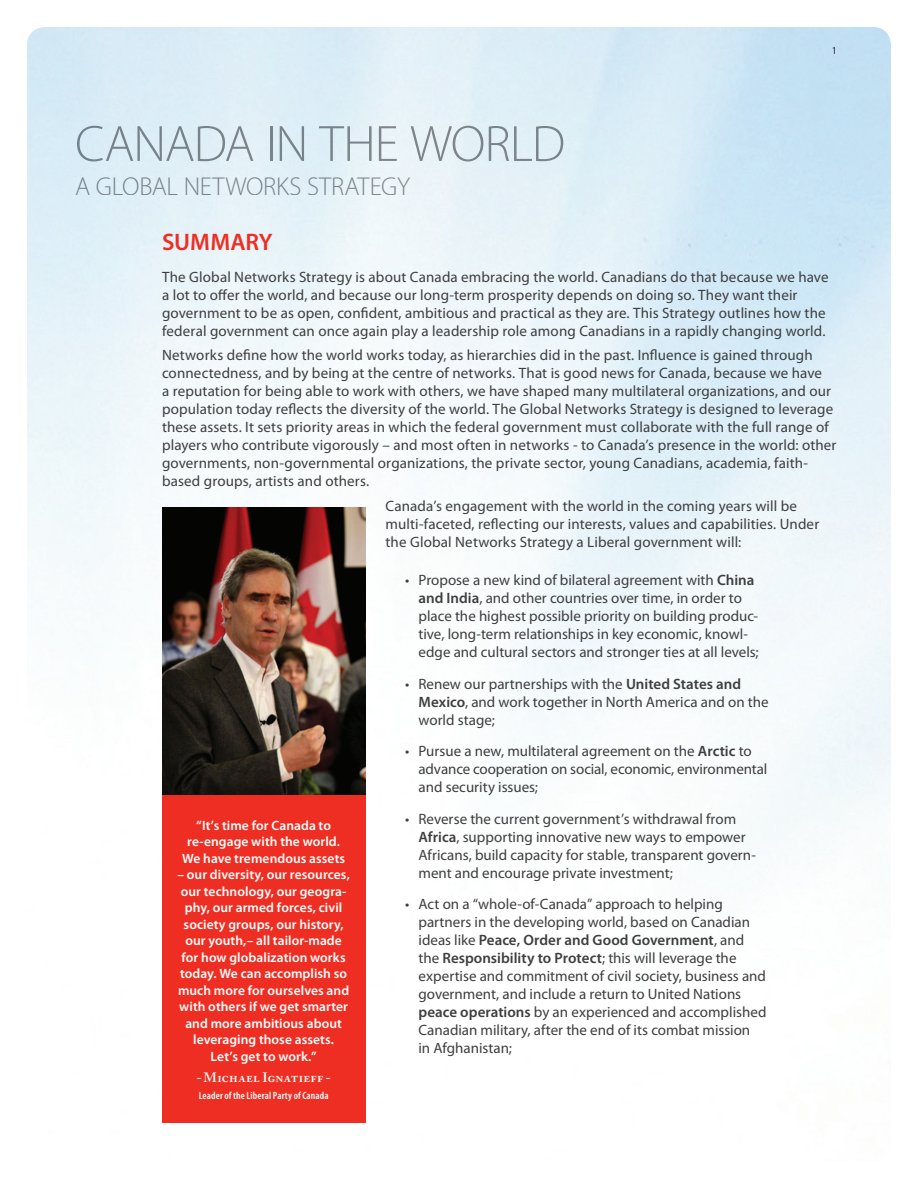
<style>
.page{position:relative;width:918px;height:1188px;background:#fff}
.page>*{position:absolute;margin:0;border:0;box-sizing:border-box;transform-origin:0 0}
.t1{font:300 51.45px "Myriad Pro";letter-spacing:-.02em;color:#8a8c8f}
.t2{font:300 25.95px "Myriad Pro";letter-spacing:-.01em;color:#8a8c8f}
.t3{font:600 24px "Myriad Pro";color:#ee2e22}
.t4{font:15px/18px "Myriad Pro";letter-spacing:.005em;color:#3e3e3f}
.t5{font:600 13.5px/16.5px "Myriad Pro";letter-spacing:.005em;color:#fff;text-align:center}
.t6{font:600 13.5px "Adobe Caslon Pro";letter-spacing:.02em;color:#fff}
.t7{font:600 condensed 10.5px "Myriad Pro";letter-spacing:.01em;color:#fff}
.t8{font:10.5px "Myriad Pro";color:#231f20}
.s1{font-weight:600}
</style>
<div class="page">
<img style="left:27px;top:27px;width:864px;height:1096px">
<img style="left:162px;top:508px;width:203px;height:288px">
<div style="left:162px;top:796px;width:203px;height:327px;background:#ee2e22"></div>
<h1 class="t1" style="left:75px;top:116px;width:492px">CANADA IN THE WORLD</h1>
<h2 class="t2" style="left:75px;top:172px;width:337px">A GLOBAL NETWORKS STRATEGY</h2>
<p class="t8" style="left:832px;top:45px;width:7px">1</p>
<h3 class="t3" style="left:162px;top:229px;width:112px">summary</h3>
<p class="t4" style="left:162px;top:268px;width:668px">The Global Networks Strategy is about Canada embracing the world. Canadians do that because we have a lot to offer the world, and because our long-term prosperity depends on doing so. They want their government to be as open, confident, ambitious and practical as they are. This Strategy outlines how the federal government can once again play a leadership role among Canadians in a rapidly changing world.</p>
<p class="t4" style="left:162px;top:347px;width:676px">Networks define how the world works today, as hierarchies did in the past. Influence is gained through connectedness, and by being at the centre of networks. That is good news for Canada, because we have<br>a reputation for being able to work with others, we have shaped many multilateral organizations, and our population today reflects the diversity of the world. The Global Networks Strategy is designed to leverage these assets. It sets priority areas in which the federal government must collaborate with the full range of players who contribute vigorously – and most often in networks - to Canada’s presence in the world: other governments, non-governmental organizations, the private sector, young Canadians, academia, faith&shy;based groups, artists and others.</p>
<p class="t4" style="left:386px;top:497px;width:435px">Canada’s engagement with the world in the coming years will be multi-faceted, reflecting our interests, values and capabilities. Under the Global Networks Strategy a Liberal government will:</p>
<p class="t4" style="left:418px;top:572px;width:342px;text-indent:-14px">• Propose a new kind of bilateral agreement with <span class="s1">China and India</span>, and other countries over time, in order to place the highest possible priority on building produc&shy;tive, long-term relationships in key economic, knowl&shy;edge and cultural sectors and stronger ties at all levels;</p>
<p class="t4" style="left:418px;top:675px;width:352px;text-indent:-14px">• Renew our partnerships with the <span class="s1">United States and<br>Mexico</span>, and work together in North America and on the world stage;</p>
<p class="t4" style="left:418px;top:743px;width:350px;text-indent:-14px">• Pursue a new, multilateral agreement on the <span class="s1">Arctic</span> to advance cooperation on social, economic, environmental and security issues;</p>
<p class="t4" style="left:418px;top:810px;width:339px;text-indent:-14px">• Reverse the current government’s withdrawal from <span class="s1">Africa</span>, supporting innovative new ways to empower Africans, build capacity for stable, transparent govern&shy;ment and encourage private investment;</p>
<p class="t4" style="left:418px;top:896px;width:350px;text-indent:-14px">• Act on a “whole-of-Canada” approach to helping partners in the developing world, based on Canadian ideas like <span class="s1">Peace, Order and Good Government</span>, and the <span class="s1">Responsibility to Protect</span>; this will leverage the expertise and commitment of civil society, business and government, and include a return to United Nations <span class="s1">peace operations</span> by an experienced and accomplished Canadian military, after the end of its combat mission<br>in Afghanistan;</p>
<p class="t5" style="left:182px;top:817px;width:165px">“It’s time for Canada to re-engage with the world.<br>We have tremendous assets</p>
<p class="t5" style="left:177px;top:867px;width:174px">– our diversity, our resources, our technology, our geogra&shy;phy, our armed forces, civil society groups, our history, our youth,– all tailor-made for how globalization works today. We can accomplish so much more for ourselves and with others if we get smarter and more ambitious about leveraging those assets.<br>Let’s get to work.”</p>
<p class="t6" style="left:197px;top:1070px;width:136px">-Michael Ignatieff-</p>
<p class="t7" style="left:199px;top:1090px;width:131px">Leader of the Liberal Party of Canada</p>
</div>
